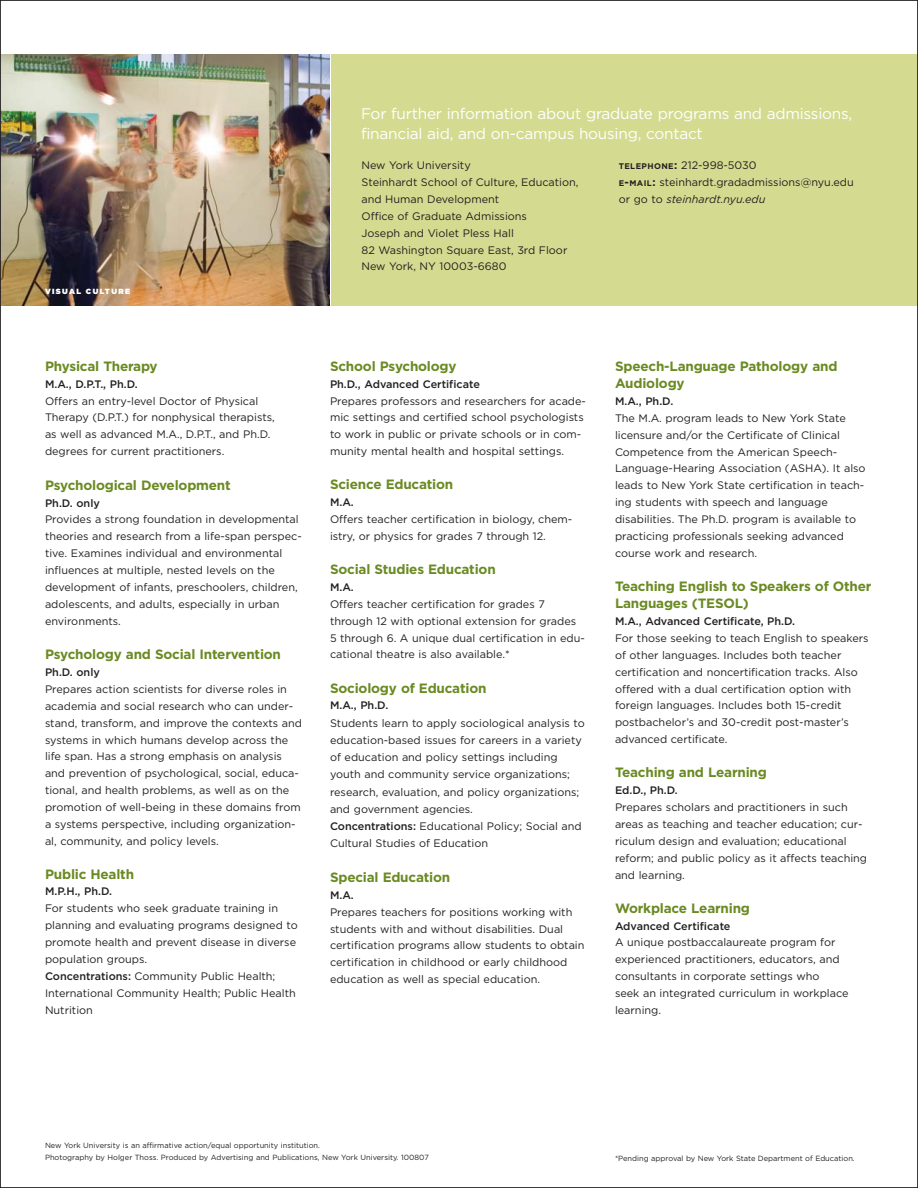
<style>
.page{position:relative;width:918px;height:1188px;background:#fff}
.page>*{position:absolute;margin:0;border:0;box-sizing:border-box;transform-origin:0 0}
.t1{font:15.3px/19.5px "Gotham";letter-spacing:-.015em;color:#fff}
.t2{font:700 13.5px/17.2px "Gotham";letter-spacing:-.015em;color:#6a8a22}
.t3{font:10.8px/17px "Gotham";color:#231f20}
.t4{font:500 10.8px "Gotham";color:#231f20}
.t5{font:7.5px/12px "Gotham";color:#231f20}
.t6{font:900 7.5px "Gotham";letter-spacing:.18em;color:#fff}
.s1{font-weight:500}
.s2{font-weight:700;font-size:8.1px}
.s3{font-weight:700}
.s4{font-style:italic}
</style>
<div class="page">
<div style="left:332px;top:54px;width:586px;height:252px;background:#d4db90"></div>
<img style="left:2px;top:54px;width:328px;height:252px">
<h1 class="t1" style="left:361px;top:105px;width:493px">For further information about graduate programs and admissions, financial aid, and on-campus housing, contact</h1>
<p class="t6" style="left:45px;top:289px;width:87px">VISUAL CULTURE</p>
<p class="t2" style="left:45px;top:358px;width:114px">Physical Therapy</p>
<p class="t4" style="left:45px;top:380px;width:94px">M.A., D.P.T., Ph.D.</p>
<p class="t3" style="left:45px;top:393px;width:231px">Offers an entry-level Doctor of Physical Therapy (D.P.T.) for nonphysical therapists, as well as advanced M.A., D.P.T., and Ph.D. degrees for current practitioners.</p>
<p class="t2" style="left:45px;top:477px;width:187px">Psychological Development</p>
<p class="t4" style="left:45px;top:499px;width:56px">Ph.D. only</p>
<p class="t3" style="left:45px;top:512px;width:258px">Provides a strong foundation in developmental theories and research from a life-span perspec&shy;tive. Examines individual and environmental influences at multiple, nested levels on the development of infants, preschoolers, children, adolescents, and adults, especially in urban environments.</p>
<p class="t2" style="left:45px;top:647px;width:238px">Psychology and Social Intervention</p>
<p class="t4" style="left:45px;top:668px;width:56px">Ph.D. only</p>
<p class="t3" style="left:45px;top:681px;width:259px">Prepares action scientists for diverse roles in academia and social research who can under&shy;stand, transform, and improve the contexts and systems in which humans develop across the life span. Has a strong emphasis on analysis and prevention of psychological, social, educa&shy;tional, and health problems, as well as on the promotion of well-being in these domains from a systems perspective, including organization&shy;al, community, and policy levels.</p>
<p class="t2" style="left:45px;top:866px;width:91px">Public Health</p>
<p class="t4" style="left:45px;top:888px;width:69px">M.P.H., Ph.D.</p>
<p class="t3" style="left:45px;top:901px;width:254px">For students who seek graduate training in planning and evaluating programs designed to promote health and prevent disease in diverse population groups.<br><span class="s1">Concentrations:</span> Community Public Health; International Community Health; Public Health Nutrition</p>
<p class="t3" style="left:361px;top:158px;width:219px">New York University<br>Steinhardt School of Culture, Education, and Human Development<br>Office of Graduate Admissions<br>Joseph and Violet Pless Hall<br>82 Washington Square East, 3rd Floor<br>New York, NY 10003-6680</p>
<p class="t3" style="left:619px;top:158px;width:237px"><span class="s2">TELEPHONE</span><span class="s3">:</span> 212-998-5030<br><span class="s2">E</span><span class="s3">-</span><span class="s2">MAIL</span><span class="s3">:</span> steinhardt.gradadmissions@nyu.edu or go to <span class="s4">steinhardt.nyu.edu</span></p>
<p class="t2" style="left:330px;top:358px;width:128px">School Psychology</p>
<p class="t4" style="left:330px;top:380px;width:151px">Ph.D., Advanced Certificate</p>
<p class="t3" style="left:330px;top:393px;width:258px">Prepares professors and researchers for acade&shy;mic settings and certified school psychologists to work in public or private schools or in com&shy;munity mental health and hospital settings.</p>
<p class="t2" style="left:330px;top:477px;width:125px">Science Education</p>
<p class="t4" style="left:330px;top:498px;width:25px">M.A.</p>
<p class="t3" style="left:330px;top:512px;width:244px">Offers teacher certification in biology, chem&shy;istry, or physics for grades 7 through 12.</p>
<p class="t2" style="left:330px;top:562px;width:167px">Social Studies Education</p>
<p class="t4" style="left:330px;top:583px;width:25px">M.A.</p>
<p class="t3" style="left:330px;top:596px;width:256px">Offers teacher certification for grades 7 through 12 with optional extension for grades 5 through 6. A unique dual certification in edu&shy;cational theatre is also available.*</p>
<p class="t2" style="left:330px;top:680px;width:158px">Sociology of Education</p>
<p class="t4" style="left:330px;top:702px;width:60px">M.A., Ph.D.</p>
<p class="t3" style="left:330px;top:715px;width:256px">Students learn to apply sociological analysis to education-based issues for careers in a variety of education and policy settings including youth and community service organizations; research, evaluation, and policy organizations; and government agencies.<br><span class="s1">Concentrations:</span> Educational Policy; Social and Cultural Studies of Education</p>
<p class="t2" style="left:330px;top:869px;width:122px">Special Education</p>
<p class="t4" style="left:330px;top:891px;width:25px">M.A.</p>
<p class="t3" style="left:330px;top:904px;width:256px">Prepares teachers for positions working with students with and without disabilities. Dual certification programs allow students to obtain certification in childhood or early childhood education as well as special education.</p>
<p class="t2" style="left:615px;top:358px;width:224px">Speech-Language Pathology and<br>Audiology</p>
<p class="t4" style="left:615px;top:397px;width:60px">M.A., Ph.D.</p>
<p class="t3" style="left:615px;top:410px;width:252px">The M.A. program leads to New York State licensure and/or the Certificate of Clinical Competence from the American Speech-Language-Hearing Association (ASHA). It also leads to New York State certification in teach&shy;ing students with speech and language disabilities. The Ph.D. program is available to practicing professionals seeking advanced course work and research.</p>
<p class="t2" style="left:615px;top:578px;width:258px">Teaching English to Speakers of Other<br>Languages (TESOL)</p>
<p class="t4" style="left:615px;top:617px;width:182px">M.A., Advanced Certificate, Ph.D.</p>
<p class="t3" style="left:615px;top:630px;width:255px">For those seeking to teach English to speakers of other languages. Includes both teacher certification and noncertification tracks. Also offered with a dual certification option with foreign languages. Includes both 15-credit postbachelor’s and 30-credit post-master’s advanced certificate.</p>
<p class="t2" style="left:615px;top:765px;width:153px">Teaching and Learning</p>
<p class="t4" style="left:615px;top:786px;width:64px">Ed.D., Ph.D.</p>
<p class="t3" style="left:615px;top:800px;width:254px">Prepares scholars and practitioners in such areas as teaching and teacher education; cur&shy;riculum design and evaluation; educational reform; and public policy as it affects teaching and learning.</p>
<p class="t2" style="left:615px;top:900px;width:137px">Workplace Learning</p>
<p class="t4" style="left:615px;top:922px;width:117px">Advanced Certificate</p>
<p class="t3" style="left:615px;top:935px;width:235px">A unique postbaccalaureate program for experienced practitioners, educators, and consultants in corporate settings who<br>seek an integrated curriculum in workplace learning.</p>
<p class="t5" style="left:45px;top:1139px;width:385px">New York University is an affirmative action/equal opportunity institution.<br>Photography by Holger Thoss. Produced by Advertising and Publications, New York University. 100807</p>
<p class="t5" style="left:615px;top:1153px;width:241px">*Pending approval by New York State Department of Education.</p>
</div>
